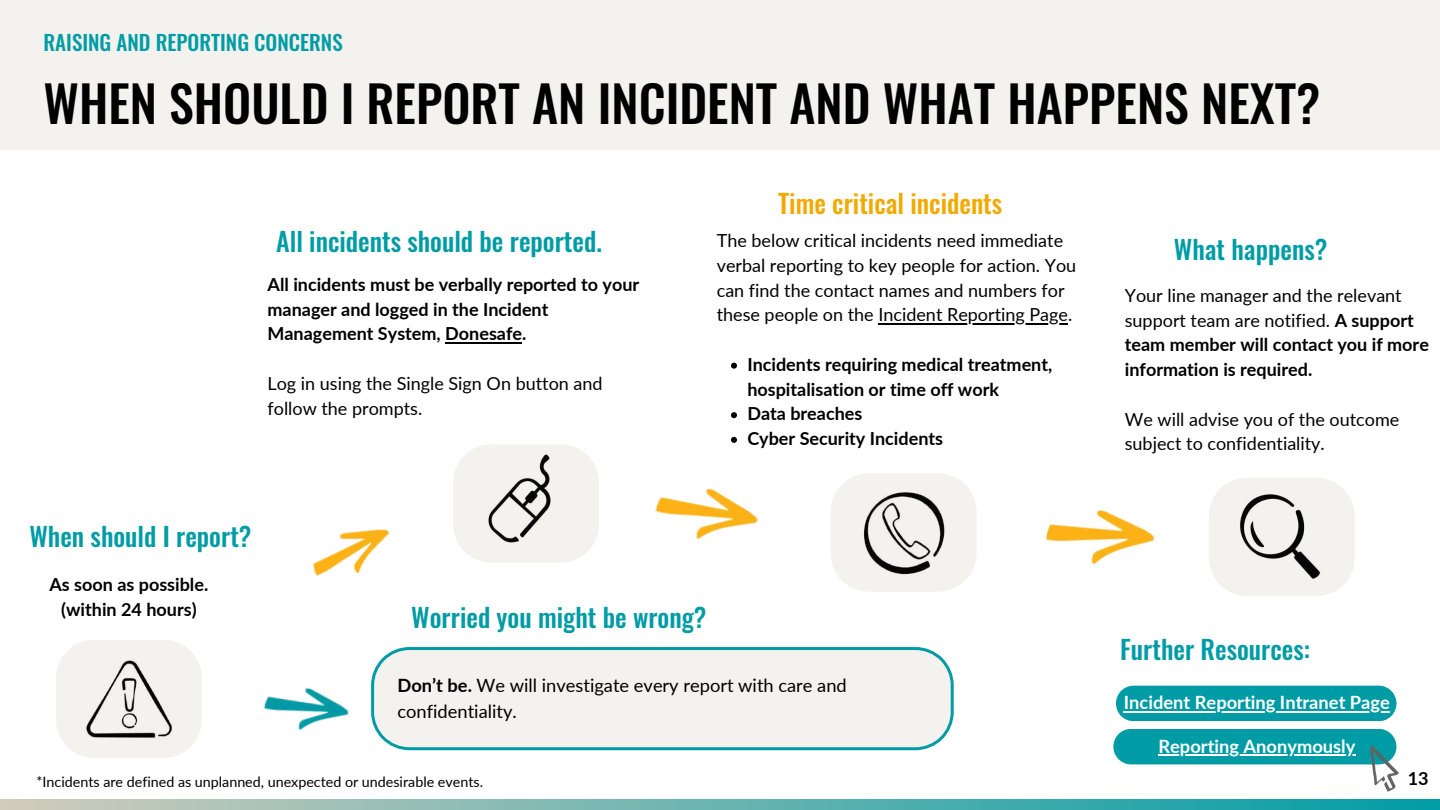
<style>
.page{position:relative;width:1440px;height:810px;background:#fff}
.page>*{position:absolute;margin:0;border:0;box-sizing:border-box;transform-origin:0 0}
.t1{font:500 50px "Oswald";color:#000}
.t2{font:500 26px "Oswald";color:#009ca6}
.t3{font:500 26px "Oswald";color:#f2a900}
.t4{font:500 21px "Oswald";color:#009ca6}
.t5{font:18.3px/25.5px "Lato";color:#000}
.t6{font:700 18.3px "Lato";color:#fff}
.t7{font:700 18px/24.8px "Lato";color:#000}
.t8{font:18px/24.8px "Lato";color:#000}
.t9{font:14.3px "Lato";color:#000}
.s1{font-weight:700}
.s2{font-weight:400}
</style>
<div class="page">
<div style="left:0;top:0;width:1440px;height:150px;background:#f3f2ee"></div>
<svg style="left:56px;top:640px;width:146px;height:118px"></svg>
<img style="left:81px;top:650px;width:96px;height:97px">
<img style="left:313px;top:529px;width:77px;height:47px">
<svg style="left:453px;top:444px;width:146px;height:119px"></svg>
<img style="left:655px;top:488px;width:103px;height:51px">
<svg style="left:831px;top:473px;width:145px;height:119px"></svg>
<img style="left:1045px;top:510px;width:110px;height:55px">
<svg style="left:1209px;top:478px;width:146px;height:118px"></svg>
<svg style="left:371px;top:647px;width:583px;height:103px;background:#e4ede9"></svg>
<img style="left:264px;top:687px;width:85px;height:43px">
<img style="left:1227px;top:483px;width:107px;height:107px">
<svg style="left:0;top:800px;width:1440px;height:10px;background:#69b4b1"></svg>
<div style="left:1113px;top:729px;width:281px;height:35px;background:#009ca6"></div>
<hr style="left:1158px;top:754px;width:197px;height:2px;background:#fff">
<img style="left:1353px;top:737px;width:63px;height:63px">
<img style="left:467px;top:446px;width:105px;height:105px">
<img style="left:857px;top:486px;width:93px;height:93px">
<hr style="left:445px;top:342px;width:77px;height:1px;background:#000">
<hr style="left:878px;top:323px;width:190px;height:1px;background:#000">
<svg style="left:731px;top:363px;width:6px;height:6px"></svg>
<svg style="left:731px;top:412px;width:6px;height:6px"></svg>
<svg style="left:731px;top:437px;width:6px;height:6px"></svg>
<div style="left:1116px;top:686px;width:280px;height:35px;background:#009ca6"></div>
<hr style="left:1124px;top:711px;width:266px;height:1px;background:#fff">
<p class="t4" style="left:44px;top:26px;width:301px">RAISING AND REPORTING CONCERNS</p>
<h1 class="t1" style="left:44px;top:64px;width:1278px">WHEN SHOULD I REPORT AN INCIDENT AND WHAT HAPPENS NEXT?</h1>
<h2 class="t3" style="left:778px;top:183px;width:226px">Time critical incidents</h2>
<h2 class="t2" style="left:276px;top:221px;width:327px">All incidents should be reported.</h2>
<p class="t8" style="left:717px;top:228px;width:361px">The below critical incidents need immediate verbal reporting to key people for action. You can find the contact names and numbers for these people on the Incident Reporting Page.</p>
<p class="t7" style="left:747px;top:352px;width:307px">Incidents requiring medical treatment, hospitalisation or time off work<br>Data breaches<br>Cyber Security Incidents</p>
<p class="t7" style="left:268px;top:272px;width:373px">All incidents must be verbally reported to your manager and logged in the Incident<br>Management System, Donesafe.</p>
<p class="t8" style="left:268px;top:371px;width:337px">Log in using the Single Sign On button and follow the prompts.</p>
<h2 class="t2" style="left:29px;top:516px;width:224px">When should I report?</h2>
<p class="t7" style="left:49px;top:572px;width:160px;text-align:center">As soon as possible. (within 24 hours)</p>
<h2 class="t2" style="left:411px;top:597px;width:297px">Worried you might be wrong?</h2>
<p class="t5" style="left:398px;top:672px;width:451px"><span class="s1">Don’t be.</span> We will investigate every report with care and confidentiality.</p>
<p class="t9" style="left:37px;top:773px;width:448px">*Incidents are defined as unplanned, unexpected or undesirable events.</p>
<h2 class="t2" style="left:1174px;top:229px;width:155px">What happens?</h2>
<p class="t7" style="left:1125px;top:282px;width:306px"><span class="s2">Your line manager and the relevant support team are notified.</span> A support team member will contact you if more information is required.</p>
<p class="t8" style="left:1125px;top:406px;width:276px">We will advise you of the outcome subject to confidentiality.</p>
<h2 class="t2" style="left:1120px;top:629px;width:191px">Further Resources:</h2>
<p class="t6" style="left:1124px;top:691px;width:268px">Incident Reporting Intranet Page</p>
<p class="t6" style="left:1158px;top:735px;width:199px">Reporting Anonymously</p>
<p class="t7" style="left:1408px;top:766px;width:22px">13</p>
</div>
